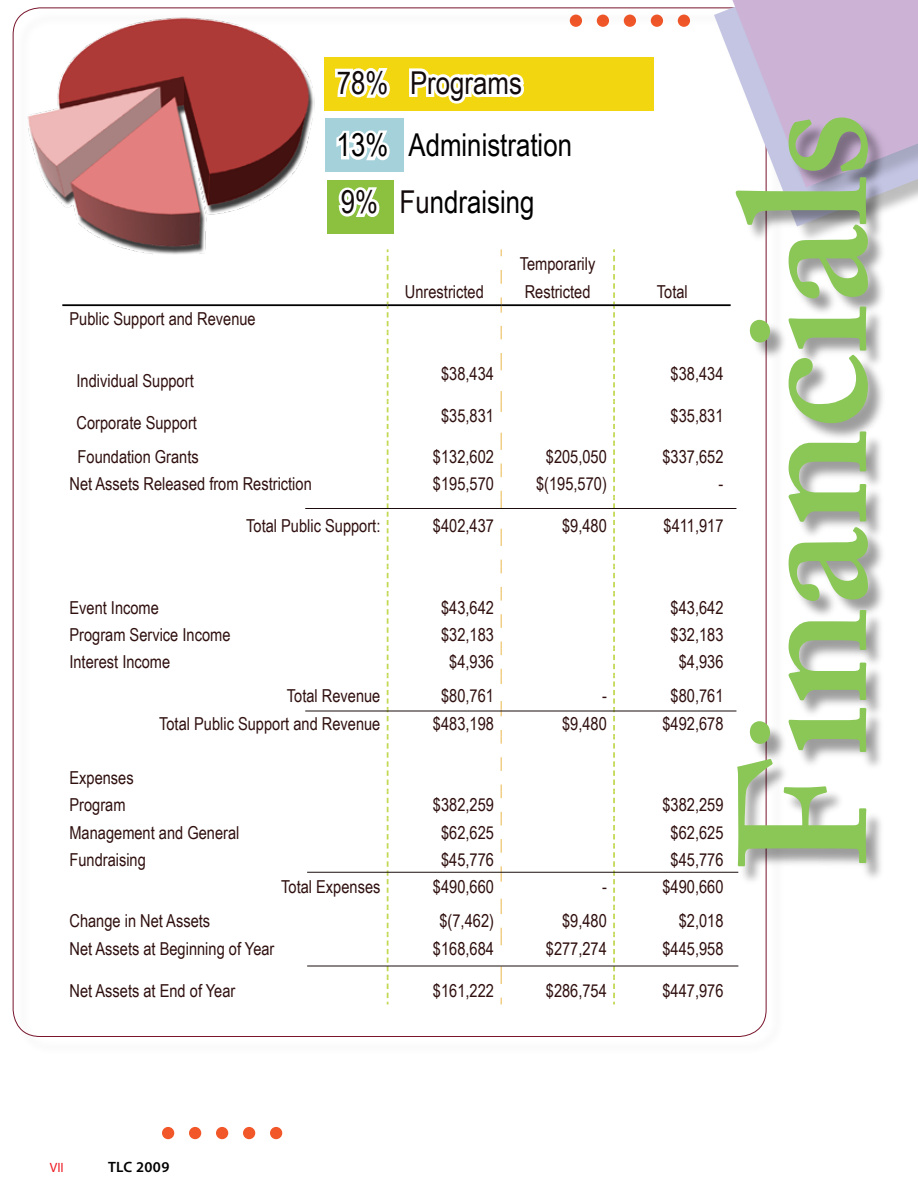
<style>
.page{position:relative;width:918px;height:1188px;background:#fff}
.page>*{position:absolute;margin:0;border:0;box-sizing:border-box;transform-origin:0 0}
.t1{font:600 180px "Adobe Caslon Pro";color:#8ac756}
.t2{font:31.5px "Arial Narrow";color:#010101}
.t3{font:31.5px "Arial Narrow";color:#000}
.t4{font:31.5px "Arial Narrow";color:#130a0b}
.t5{font:17.85px/28.5px "Arial Narrow";color:#2f100f}
.t6{font:600 15px "Myriad Pro";letter-spacing:.025em;color:#000}
.t7{font:13.5px "Myriad Pro";color:#ed1c24}
.s1{color:#130a0b}
</style>
<div class="page">
<div style="left:162px;top:1127px;width:12px;height:12px;background:#f15729;border-radius:50%"></div>
<div style="left:189px;top:1127px;width:12px;height:12px;background:#f15729;border-radius:50%"></div>
<div style="left:216px;top:1127px;width:12px;height:12px;background:#f15729;border-radius:50%"></div>
<div style="left:243px;top:1127px;width:12px;height:12px;background:#f15729;border-radius:50%"></div>
<div style="left:270px;top:1127px;width:12px;height:12px;background:#f15729;border-radius:50%"></div>
<svg style="left:12px;top:762px;width:2px;height:256px"></svg>
<div style="left:725px;top:0;width:193px;height:207px;background:#000;opacity:.15"></div>
<svg style="left:723px;top:0;width:195px;height:187px;background:#cfbbda"></svg>
<div style="left:737px;top:118px;width:151px;height:768px;background:#000;opacity:.39"></div>
<div style="left:324px;top:57px;width:330px;height:53px;background:#f1d610"></div>
<div style="left:326px;top:118px;width:78px;height:54px;background:#a5d1db"></div>
<div style="left:327px;top:180px;width:67px;height:53px;background:#8bc13f"></div>
<svg style="left:338px;top:187px;width:42px;height:30px"></svg>
<svg style="left:332px;top:68px;width:244px;height:93px"></svg>
<svg style="left:387px;top:249px;width:2px;height:755px"></svg>
<svg style="left:613px;top:249px;width:2px;height:755px"></svg>
<svg style="left:501px;top:270px;width:1px;height:14px"></svg>
<svg style="left:501px;top:297px;width:1px;height:73px"></svg>
<svg style="left:501px;top:391px;width:1px;height:21px"></svg>
<svg style="left:501px;top:433px;width:1px;height:75px"></svg>
<svg style="left:501px;top:529px;width:1px;height:155px"></svg>
<svg style="left:501px;top:701px;width:1px;height:181px"></svg>
<svg style="left:501px;top:899px;width:1px;height:46px"></svg>
<svg style="left:501px;top:967px;width:1px;height:37px"></svg>
<hr style="left:62px;top:304px;width:326px;height:2px;background:#000">
<hr style="left:388px;top:304px;width:113px;height:2px;background:#000">
<hr style="left:501px;top:304px;width:113px;height:2px;background:#000">
<hr style="left:614px;top:304px;width:117px;height:2px;background:#000">
<hr style="left:307px;top:966px;width:431px;height:1px;background:#1b0d0d">
<hr style="left:307px;top:872px;width:431px;height:1px;background:#1b0d0d">
<hr style="left:305px;top:711px;width:431px;height:1px;background:#1b0d0d">
<hr style="left:305px;top:508px;width:431px;height:1px;background:#1b0d0d">
<img style="left:27px;top:17px;width:287px;height:238px">
<h2 class="t4" style="left:337px;top:60px;width:187px">78% Programs</h2>
<h2 class="t2" style="left:337px;top:122px;width:237px">13% Administration</h2>
<p class="t5" style="left:69px;top:304px;width:188px">Public Support and Revenue</p>
<h2 class="t3" style="left:341px;top:179px;width:195px"><span class="s1">9% Fu</span>ndraising</h2>
<p class="t5" style="left:405px;top:277px;width:80px">Unrestricted</p>
<p class="t5" style="left:520px;top:248px;width:77px">Temporarily<br>Restricted</p>
<p class="t5" style="left:657px;top:277px;width:32px">Total</p>
<p class="t5" style="left:77px;top:366px;width:119px">Individual Support</p>
<p class="t5" style="left:441px;top:359px;width:54px">$38,434</p>
<p class="t5" style="left:671px;top:359px;width:54px">$38,434</p>
<p class="t5" style="left:77px;top:408px;width:122px">Corporate Support</p>
<p class="t5" style="left:441px;top:400px;width:54px">$35,831</p>
<p class="t5" style="left:671px;top:400px;width:54px">$35,831</p>
<p class="t5" style="left:78px;top:442px;width:123px">Foundation Grants</p>
<p class="t5" style="left:433px;top:442px;width:63px">$132,602</p>
<p class="t5" style="left:546px;top:442px;width:63px">$205,050</p>
<p class="t5" style="left:662px;top:442px;width:63px">$337,652</p>
<p class="t5" style="left:69px;top:469px;width:244px">Net Assets Released from Restriction</p>
<p class="t5" style="left:433px;top:469px;width:63px">$195,570</p>
<p class="t5" style="left:536px;top:469px;width:72px">$(195,570)</p>
<p class="t5" style="left:719px;top:469px;width:6px">-</p>
<p class="t5" style="left:246px;top:511px;width:136px">Total Public Support:</p>
<p class="t5" style="left:433px;top:511px;width:63px">$402,437</p>
<p class="t5" style="left:562px;top:511px;width:46px">$9,480</p>
<p class="t5" style="left:664px;top:511px;width:61px">$411,917</p>
<p class="t5" style="left:69px;top:593px;width:91px">Event Income</p>
<p class="t5" style="left:441px;top:593px;width:54px">$43,642</p>
<p class="t5" style="left:671px;top:593px;width:54px">$43,642</p>
<p class="t5" style="left:69px;top:620px;width:163px">Program Service Income</p>
<p class="t5" style="left:441px;top:620px;width:54px">$32,183</p>
<p class="t5" style="left:671px;top:620px;width:54px">$32,183</p>
<p class="t5" style="left:69px;top:647px;width:102px">Interest Income</p>
<p class="t5" style="left:449px;top:647px;width:46px">$4,936</p>
<p class="t5" style="left:679px;top:647px;width:46px">$4,936</p>
<p class="t5" style="left:287px;top:681px;width:95px">Total Revenue</p>
<p class="t5" style="left:441px;top:681px;width:54px">$80,761</p>
<p class="t5" style="left:602px;top:681px;width:6px">-</p>
<p class="t5" style="left:671px;top:681px;width:54px">$80,761</p>
<p class="t5" style="left:159px;top:708px;width:223px">Total Public Support and Revenue</p>
<p class="t5" style="left:433px;top:708px;width:63px">$483,198</p>
<p class="t5" style="left:562px;top:708px;width:46px">$9,480</p>
<p class="t5" style="left:662px;top:708px;width:63px">$492,678</p>
<p class="t5" style="left:69px;top:764px;width:66px;line-height:27.3px">Expenses<br>Program</p>
<p class="t5" style="left:433px;top:790px;width:63px">$382,259</p>
<p class="t5" style="left:662px;top:790px;width:63px">$382,259</p>
<p class="t5" style="left:69px;top:818px;width:172px">Management and General</p>
<p class="t5" style="left:441px;top:818px;width:54px">$62,625</p>
<p class="t5" style="left:671px;top:818px;width:54px">$62,625</p>
<p class="t5" style="left:69px;top:845px;width:78px">Fundraising</p>
<p class="t5" style="left:441px;top:845px;width:54px">$45,776</p>
<p class="t5" style="left:671px;top:845px;width:54px">$45,776</p>
<p class="t5" style="left:281px;top:872px;width:101px">Total Expenses</p>
<p class="t5" style="left:433px;top:872px;width:63px">$490,660</p>
<p class="t5" style="left:602px;top:872px;width:6px">-</p>
<p class="t5" style="left:662px;top:872px;width:63px">$490,660</p>
<p class="t5" style="left:69px;top:906px;width:142px">Change in Net Assets</p>
<p class="t5" style="left:440px;top:906px;width:56px">$(7,462)</p>
<p class="t5" style="left:562px;top:906px;width:46px">$9,480</p>
<p class="t5" style="left:679px;top:906px;width:46px">$2,018</p>
<p class="t5" style="left:69px;top:933px;width:207px">Net Assets at Beginning of Year</p>
<p class="t5" style="left:433px;top:933px;width:63px">$168,684</p>
<p class="t5" style="left:546px;top:933px;width:63px">$277,274</p>
<p class="t5" style="left:662px;top:933px;width:63px">$445,958</p>
<p class="t5" style="left:69px;top:976px;width:168px">Net Assets at End of Year</p>
<p class="t5" style="left:433px;top:976px;width:63px">$161,222</p>
<p class="t5" style="left:546px;top:976px;width:63px">$286,754</p>
<p class="t5" style="left:662px;top:976px;width:63px">$447,976</p>
<h1 class="t1" style="left:698px;top:872px;width:761px;rotate:-90deg">Financials</h1>
<p class="t7" style="left:50px;top:1159px;width:15px">VII</p>
<p class="t6" style="left:108px;top:1157px;width:63px">TLC 2009</p>
</div>
